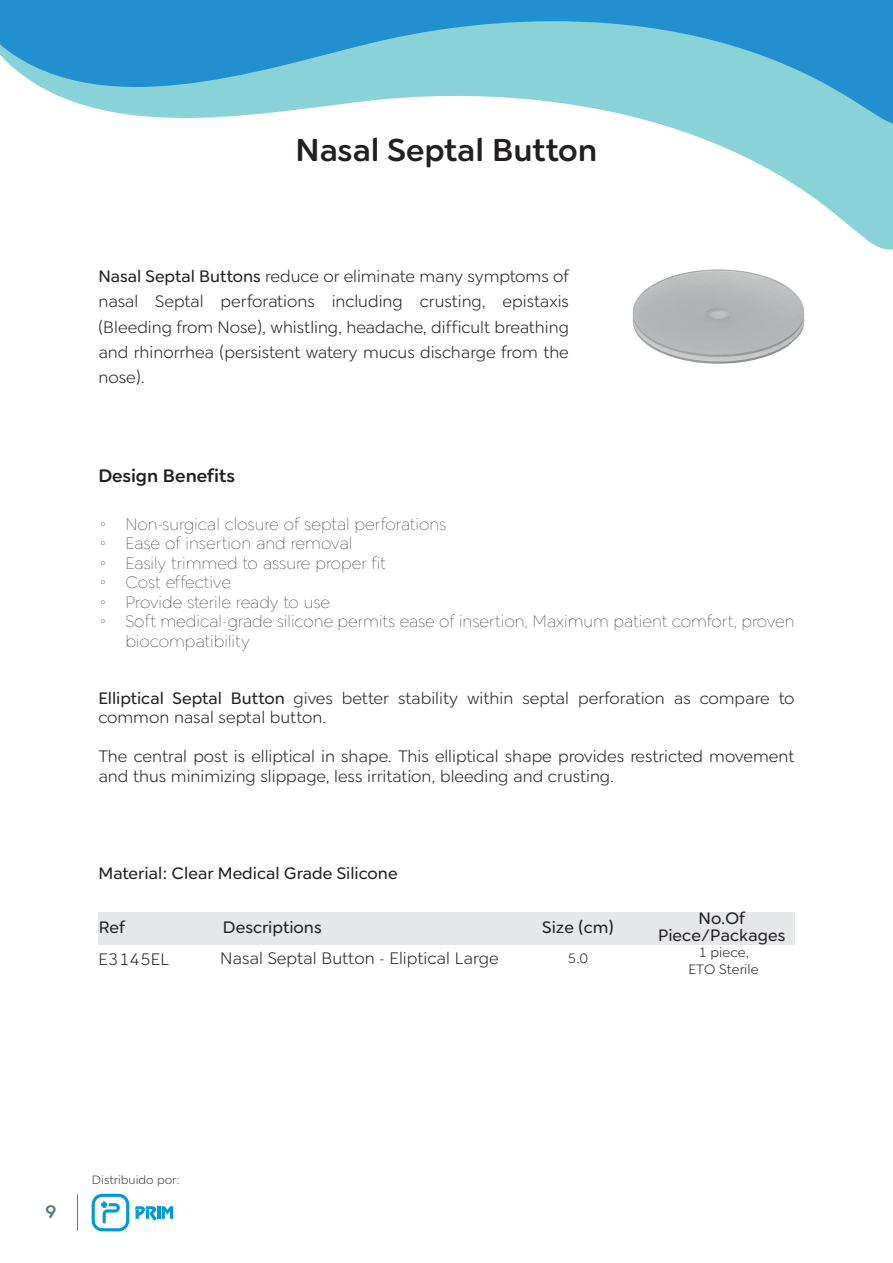
<style>
.page{position:relative;width:893px;height:1263px;background:#fff}
.page>*{position:absolute;margin:0;border:0;box-sizing:border-box;transform-origin:0 0}
.t1{font:500 31.5px "Cerco";color:#231f20}
.t2{font:500 18px "Cerco";color:#231f20}
.t3{font:500 18px "Cerco";color:#517891}
.t4{font:300 16.5px/25.5px "Cerco";color:#231f20}
.t5{font:100 16.5px "Cerco";color:#231f20}
.t6{font:16.5px/16.5px "Cerco";color:#231f20;text-align:center}
.t7{font:300 13.5px/16.2px "Cerco";color:#231f20;text-align:center}
.t8{font:300 12px "Cerco";color:#3e3e3f}
.s1{font-weight:400}
</style>
<div class="page">
<svg style="left:688px;top:133px;width:205px;height:117px"></svg>
<svg style="left:0;top:1px;width:893px;height:132px"></svg>
<div style="left:98px;top:912px;width:697px;height:33px;background:#e6e7e9"></div>
<svg style="left:92px;top:1194px;width:37px;height:37px"></svg>
<svg style="left:135px;top:1206px;width:38px;height:15px"></svg>
<hr style="left:77px;top:1194px;width:1px;height:36px;background:#517891">
<img style="left:632px;top:269px;width:173px;height:95px">
<h1 class="t1" style="left:296px;top:125px;width:303px">Nasal Septal Button</h1>
<p class="t4" style="left:98px;top:262px;width:472px;text-align:justify"><span class="s1">Nasal Septal Buttons</span> reduce or eliminate many symptoms of nasal Septal perforations including crusting, epistaxis (Bleeding from Nose), whistling, headache, difficult breathing and rhinorrhea (persistent watery mucus discharge from the nose).</p>
<p class="t2" style="left:98px;top:461px;width:138px">Design Benefits</p>
<p class="t5" style="left:98px;top:512px;width:350px">◦ Non-surgical closure of septal perforations</p>
<p class="t5" style="left:98px;top:532px;width:255px">◦ Ease of insertion and removal</p>
<p class="t5" style="left:98px;top:551px;width:289px">◦ Easily trimmed to assure proper fit</p>
<p class="t5" style="left:98px;top:571px;width:134px">◦ Cost effective</p>
<p class="t5" style="left:98px;top:590px;width:233px">◦ Provide sterile ready to use</p>
<p class="t5" style="left:98px;top:610px;width:698px">◦ Soft medical-grade silicone permits ease of insertion, Maximum patient comfort, proven</p>
<p class="t5" style="left:125px;top:629px;width:126px">biocompatibility</p>
<p class="t4" style="left:98px;top:687px;width:698px;line-height:19.5px"><span class="s1">Elliptical Septal Button</span> gives better stability within septal perforation as compare to common nasal septal button.</p>
<p class="t4" style="left:98px;top:746px;width:698px;line-height:19.5px">The central post is elliptical in shape. This elliptical shape provides restricted movement and thus minimizing slippage, less irritation, bleeding and crusting.</p>
<p class="t6" style="left:98px;top:864px;width:301px">Material: Clear Medical Grade Silicone</p>
<p class="t6" style="left:99px;top:918px;width:28px">Ref</p>
<p class="t6" style="left:223px;top:918px;width:100px">Descriptions</p>
<p class="t6" style="left:542px;top:918px;width:73px">Size (cm)</p>
<p class="t6" style="left:658px;top:909px;width:129px">No.Of<br>Piece/Packages</p>
<p class="t4" style="left:98px;top:945px;width:72px">E3145EL</p>
<p class="t4" style="left:220px;top:944px;width:280px">Nasal Septal Button - Eliptical Large</p>
<p class="t7" style="left:688px;top:944px;width:72px">1 piece,<br>ETO Sterile</p>
<p class="t7" style="left:568px;top:950px;width:22px">5.0</p>
<p class="t3" style="left:45px;top:1197px;width:13px">9</p>
<p class="t8" style="left:92px;top:1171px;width:89px">Distribuido por:</p>
</div>
